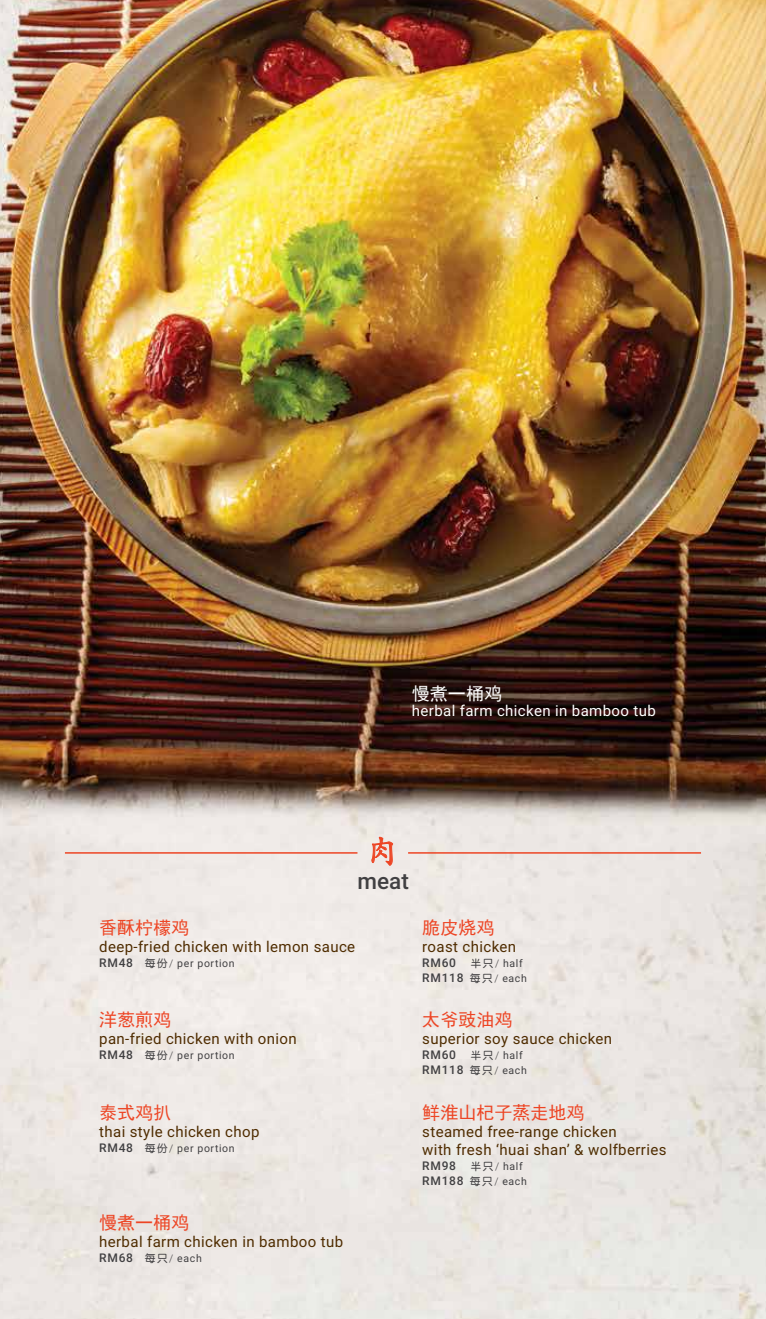
<style>
.page{position:relative;width:766px;height:1319px;background:#fff}
.page>*{position:absolute;margin:0;border:0;box-sizing:border-box;transform-origin:0 0}
.t1{font:33px "ST Kaiti";color:#ed4524}
.t2{font:500 22.5px "Roboto";color:#414042}
.t3{font:18px "Sim Hei";color:#ed4524}
.t4{font:18px "Sim Hei";color:#fff}
.t5{font:15px/18px "Roboto";letter-spacing:.025em;color:#4f2c00}
.t6{font:15px "Roboto";letter-spacing:.025em;color:#fff}
.t7{font:500 12px "Roboto";letter-spacing:.06em;color:#414042}
.t8{font:10.5px "Roboto";letter-spacing:.06em;color:#414042}
.s1{font-weight:500;font-size:12px}
.s2{font-family:"i Yuan Ti"}
.s3{font-weight:300}
.s4{font-family:"i Yuan Ti";font-weight:400;font-size:10.5px}
.s5{font-weight:300;font-size:10.5px}
.s6{font-weight:400;font-size:10.5px}
</style>
<div class="page">
<img style="left:0;top:0;width:765px;height:1318px">
<svg style="left:371px;top:836px;width:22px;height:29px"></svg>
<hr style="left:65px;top:852px;width:292px;height:1px;background:#ed4524">
<hr style="left:408px;top:852px;width:292px;height:1px;background:#ed4524">
<p class="t4" style="left:412px;top:684px;width:91px">慢煮一桶鸡</p>
<p class="t6" style="left:412px;top:700px;width:245px">herbal farm chicken in bamboo tub</p>
<h1 class="t1" style="left:366px;top:828px;width:35px">肉</h1>
<h2 class="t2" style="left:357px;top:865px;width:53px">meat</h2>
<p class="t3" style="left:99px;top:918px;width:91px">香酥柠檬鸡</p>
<p class="t5" style="left:99px;top:937px;width:257px">deep-fried chicken with lemon sauce</p>
<p class="t8" style="left:99px;top:956px;width:137px"><span class="s1">RM48</span> <span class="s2">每份</span><span class="s3">/</span> per portion</p>
<p class="t3" style="left:99px;top:1010px;width:73px">洋葱煎鸡</p>
<p class="t5" style="left:99px;top:1028px;width:199px">pan-fried chicken with onion</p>
<p class="t8" style="left:99px;top:1047px;width:137px"><span class="s1">RM48</span> <span class="s2">每份</span><span class="s3">/</span> per portion</p>
<p class="t3" style="left:99px;top:1103px;width:73px">泰式鸡扒</p>
<p class="t5" style="left:99px;top:1121px;width:162px">thai style chicken chop</p>
<p class="t8" style="left:99px;top:1140px;width:137px"><span class="s1">RM48</span> <span class="s2">每份</span><span class="s3">/</span> per portion</p>
<p class="t3" style="left:99px;top:1212px;width:91px">慢煮一桶鸡</p>
<p class="t5" style="left:99px;top:1231px;width:245px">herbal farm chicken in bamboo tub</p>
<p class="t7" style="left:99px;top:1248px;width:104px">RM68 <span class="s4">每只</span><span class="s5">/</span> <span class="s6">each</span></p>
<p class="t3" style="left:422px;top:918px;width:73px">脆皮烧鸡</p>
<p class="t5" style="left:422px;top:937px;width:95px">roast chicken</p>
<p class="t7" style="left:422px;top:954px;width:35px">RM60</p>
<p class="t8" style="left:470px;top:956px;width:53px"><span class="s2">半只</span><span class="s3">/</span> half</p>
<p class="t7" style="left:422px;top:969px;width:106px">RM118 <span class="s4">每只</span><span class="s5">/</span> <span class="s6">each</span></p>
<p class="t3" style="left:422px;top:1010px;width:91px">太爷豉油鸡</p>
<p class="t5" style="left:422px;top:1028px;width:191px">superior soy sauce chicken</p>
<p class="t7" style="left:422px;top:1045px;width:35px">RM60</p>
<p class="t8" style="left:470px;top:1047px;width:53px"><span class="s2">半只</span><span class="s3">/</span> half</p>
<p class="t7" style="left:422px;top:1060px;width:106px">RM118 <span class="s4">每只</span><span class="s5">/</span> <span class="s6">each</span></p>
<p class="t3" style="left:422px;top:1103px;width:163px">鲜淮山杞子蒸走地鸡</p>
<p class="t5" style="left:422px;top:1121px;width:245px">steamed free-range chicken<br>with fresh ‘huai shan’ &amp; wolfberries</p>
<p class="t7" style="left:422px;top:1157px;width:35px">RM98</p>
<p class="t8" style="left:470px;top:1158px;width:53px"><span class="s2">半只</span><span class="s3">/</span> half</p>
<p class="t7" style="left:422px;top:1172px;width:106px">RM188 <span class="s4">每只</span><span class="s5">/</span> <span class="s6">each</span></p>
</div>
